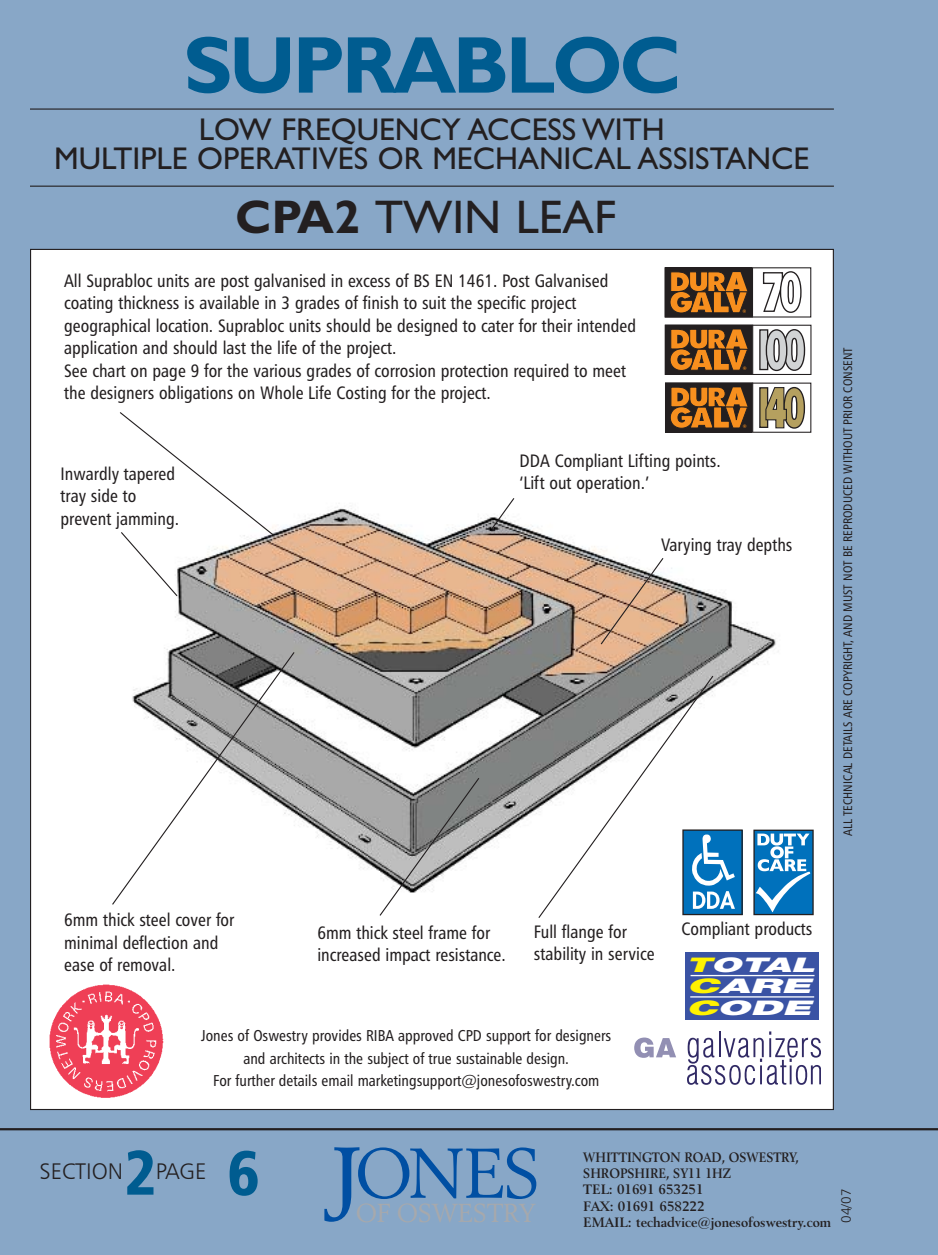
<style>
.page{position:relative;width:938px;height:1255px;background:#88a7c7}
.page>*{position:absolute;margin:0;border:0;box-sizing:border-box;transform-origin:0 0}
.t1{font:700 81px "Gill Sans";letter-spacing:-.045em;color:#005c90}
.t2{font:69.98px "Revival 565 BT";color:#004fa3}
.t3{font:63px "Humanist 777 BT Black Condensed B";color:#005c90}
.t4{font:47.25px "Gill Sans";color:#231f20}
.t5{font:31.5px/29.2px "Gill Sans";color:#231f20;text-align:center}
.t6{font:25.88px "Revival 565 BT";letter-spacing:-.03em;color:#a7a9ac}
.t7{font:22.5px "Humanist 777 BT Light B";color:#231f20}
.t8{font:italic 900 20.25px/21.4px "Helvetica Neue";color:#fff;scale:1.89 1}
.t9{font:18px/22.5px "Humanist 777 BT Roman Condensed B";color:#231f20}
.t10{font:15.75px/22.5px "Humanist 777 BT Roman Condensed B";color:#231f20;text-align:center}
.t11{font:700 13.5px/16.2px "Revival 565 BT";color:#231f20;scale:.9 1}
.t12{font:13.5px "Humanist 777 BT Light B";color:#231f20}
.t13{font:12.38px "Humanist 777 BT Roman Condensed B";color:#231f20}
.t14{font:5.62px "Courier";color:#f78f1e}
.s1{font-weight:700}
.s2{color:#fff200}
.s3{font-size:103.27px}
</style>
<div class="page">
<div style="left:31px;top:249px;width:802px;height:860px;background:#fff"></div>
<img style="left:164px;top:416px;width:650px;height:500px">
<svg style="left:490px;top:497px;width:25px;height:33px"></svg>
<svg style="left:599px;top:557px;width:65px;height:88px"></svg>
<svg style="left:378px;top:776px;width:102px;height:140px"></svg>
<hr style="left:0;top:1128px;width:938px;height:2px;background:#231f20">
<svg style="left:112px;top:651px;width:184px;height:255px"></svg>
<img style="left:49px;top:984px;width:115px;height:114px">
<svg style="left:634px;top:1037px;width:42px;height:21px"></svg>
<svg style="left:687px;top:1031px;width:134px;height:54px"></svg>
<div style="left:665px;top:268px;width:87px;height:49px;background:#231f20"></div>
<div style="left:664px;top:267px;width:147px;height:50px;border:1px solid #231f20"></div>
<svg style="left:670px;top:272px;width:77px;height:41px"></svg>
<hr style="left:752px;top:267px;width:1px;height:50px;background:#231f20">
<svg style="left:762px;top:271px;width:39px;height:42px"></svg>
<div style="left:780px;top:271px;width:21px;height:42px;border:1px solid #231f20;border-radius:50%"></div>
<div style="left:787px;top:280px;width:7px;height:24px;border:1px solid #231f20;border-radius:50%"></div>
<div style="left:665px;top:325px;width:87px;height:49px;background:#231f20"></div>
<div style="left:665px;top:325px;width:146px;height:50px;border:1px solid #231f20"></div>
<svg style="left:670px;top:329px;width:78px;height:42px"></svg>
<hr style="left:752px;top:325px;width:1px;height:49px;background:#231f20">
<div style="left:760px;top:330px;width:7px;height:39px;background:#d1d3d4"></div>
<div style="left:759px;top:329px;width:9px;height:41px;border:1px solid #231f20"></div>
<div style="left:783px;top:329px;width:22px;height:42px;border:1px solid #231f20;border-radius:50%"></div>
<svg style="left:766px;top:330px;width:38px;height:40px"></svg>
<div style="left:765px;top:329px;width:22px;height:42px;border:1px solid #231f20;border-radius:50%"></div>
<div style="left:773px;top:338px;width:6px;height:24px;border:1px solid #231f20;border-radius:50%"></div>
<div style="left:665px;top:383px;width:87px;height:49px;background:#231f20"></div>
<div style="left:752px;top:383px;width:59px;height:49px;background:#fff"></div>
<div style="left:665px;top:382px;width:146px;height:51px;border:1px solid #231f20"></div>
<svg style="left:670px;top:387px;width:78px;height:41px"></svg>
<hr style="left:752px;top:383px;width:1px;height:49px;background:#231f20">
<div style="left:760px;top:388px;width:7px;height:39px;background:#b5a05f"></div>
<div style="left:759px;top:387px;width:9px;height:41px;border:1px solid #231f20"></div>
<div style="left:783px;top:387px;width:22px;height:42px;border:1px solid #231f20;border-radius:50%"></div>
<svg style="left:765px;top:386px;width:39px;height:43px"></svg>
<hr style="left:30px;top:186px;width:804px;height:1px;background:#231f20">
<hr style="left:30px;top:108px;width:804px;height:2px;background:#231f20">
<svg style="left:119px;top:412px;width:156px;height:185px"></svg>
<div style="left:685px;top:952px;width:134px;height:68px;background:#3a53a4"></div>
<hr style="left:690px;top:975px;width:124px;height:1px;background:#fafdff">
<hr style="left:690px;top:996px;width:124px;height:1px;background:#fafdff">
<div style="left:683px;top:830px;width:59px;height:84px;background:#0071bc"></div>
<svg style="left:537px;top:674px;width:198px;height:244px"></svg>
<div style="left:754px;top:830px;width:59px;height:84px;background:#0071bc"></div>
<div style="left:753px;top:829px;width:60px;height:86px;border:1px solid #231f20"></div>
<svg style="left:755px;top:833px;width:55px;height:79px"></svg>
<h1 class="t1" style="left:184px;top:37px;width:499px">SUPRABLOC</h1>
<h3 class="t5" style="left:54px;top:118px;width:756px">LOW FREQUENCY ACCESS WITH<br>MULTIPLE OPERATIVES OR MECHANICAL ASSISTANCE</h3>
<h3 class="t4" style="left:235px;top:200px;width:383px"><span class="s1">CPA2</span> TWIN LEAF</h3>
<p class="t9" style="left:64px;top:271px;width:573px">All Suprabloc units are post galvanised in excess of BS EN 1461. Post Galvanised coating thickness is available in 3 grades of finish to suit the specific project geographical location. Suprabloc units should be designed to cater for their intended application and should last the life of the project.<br>See chart on page 9 for the various grades of corrosion protection required to meet the designers obligations on Whole Life Costing for the project.</p>
<p class="t9" style="left:61px;top:464px;width:120px">Inwardly tapered tray side to prevent jamming.</p>
<p class="t9" style="left:519px;top:451px;width:203px">DDA Compliant Lifting points. ‘Lift out operation.’</p>
<p class="t14" style="left:743px;top:309px;width:5px">®</p>
<p class="t14" style="left:743px;top:366px;width:5px">®</p>
<p class="t14" style="left:743px;top:424px;width:5px">®</p>
<p class="t9" style="left:661px;top:535px;width:133px">Varying tray depths</p>
<p class="t13" style="left:843px;top:836px;width:490px;rotate:-90deg">ALL TECHNICAL DETAILS ARE COPYRIGHT, AND MUST NOT BE REPRODUCED WITHOUT PRIOR CONSENT</p>
<p class="t9" style="left:64px;top:910px;width:172px">6mm thick steel cover for minimal deflection and ease of removal.</p>
<p class="t9" style="left:317px;top:922px;width:190px">6mm thick steel frame for increased impact resistance.</p>
<p class="t9" style="left:534px;top:922px;width:122px">Full flange for stability in service</p>
<p class="t10" style="left:201px;top:1026px;width:411px">Jones of Oswestry provides RIBA approved CPD support for designers and architects in the subject of true sustainable design.<br>For further details email marketingsupport@jonesofoswestry.com</p>
<p class="t9" style="left:681px;top:919px;width:133px">Compliant products</p>
<p class="t8" style="left:685px;top:956px;width:73px"><span class="s2">T</span>OTAL<br><span class="s2">C</span>ARE<br><span class="s2">C</span>ODE</p>
<h3 class="t3" style="left:124px;top:1147px;width:35px">2</h3>
<p class="t7" style="left:39px;top:1162px;width:85px">SECTION</p>
<p class="t7" style="left:156px;top:1162px;width:52px">PAGE</p>
<h3 class="t3" style="left:227px;top:1148px;width:35px">6</h3>
<h2 class="t2" style="left:323px;top:1141px;width:220px"><span class="s3">J</span>ONES</h2>
<h3 class="t6" style="left:356px;top:1201px;width:181px">OF OSWESTRY</h3>
<p class="t11" style="left:583px;top:1150px;width:277px">WHITTINGTON ROAD, OSWESTRY,<br>SHROPSHIRE, SY11 1HZ<br>TEL: 01691 653251<br>FAX: 01691 658222<br>EMAIL: techadvice@jonesofoswestry.com</p>
<p class="t12" style="left:841px;top:1222px;width:35px;rotate:-90deg">04/07</p>
</div>
